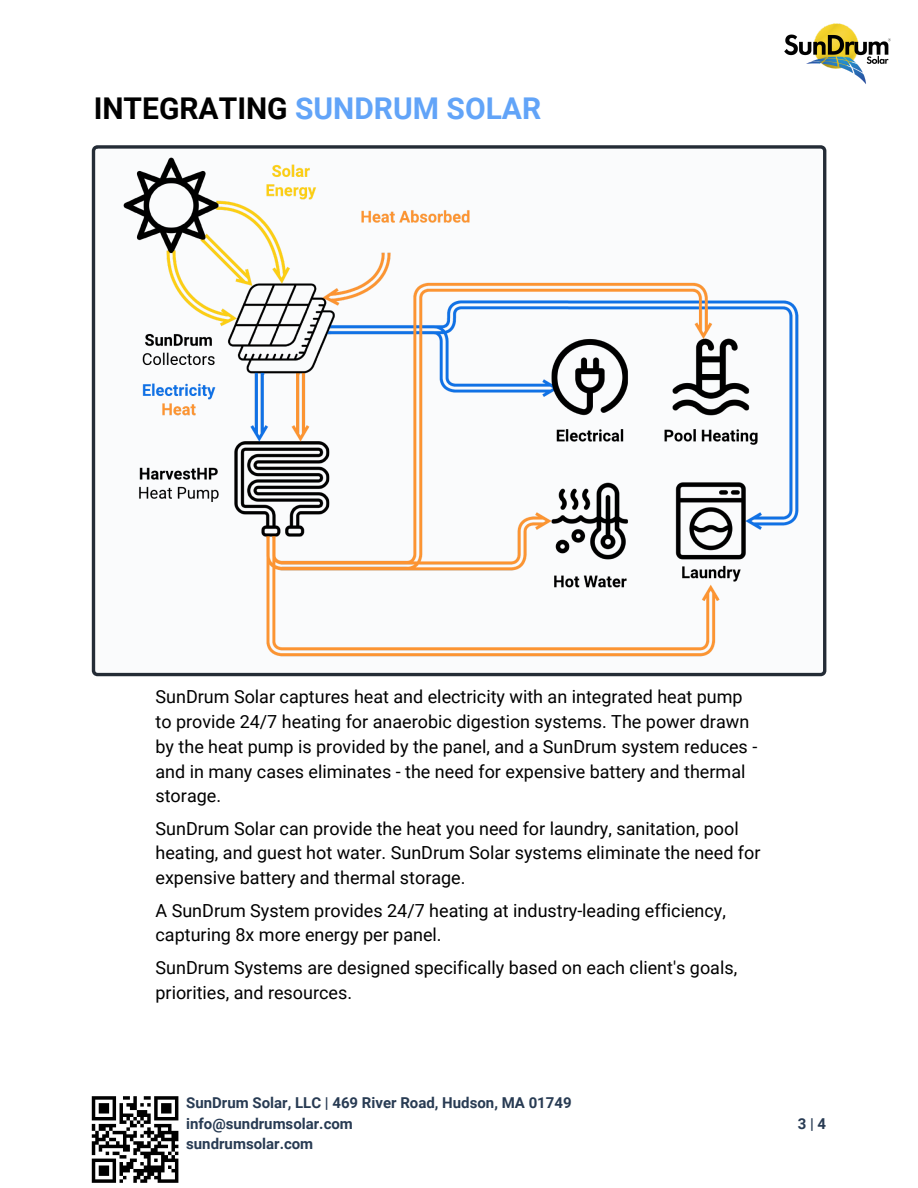
<style>
.page{position:relative;width:918px;height:1188px;background:#fff}
.page>*{position:absolute;margin:0;border:0;box-sizing:border-box;transform-origin:0 0}
.t1{font:700 30px "Roboto";color:#62a4f8}
.t2{font:18px/24.8px "Roboto";color:#000}
.t3{font:700 15px "Roboto";color:#283b53}
.s1{color:#000}
</style>
<div class="page">
<img style="left:784px;top:23px;width:107px;height:61px">
<img style="left:94px;top:145px;width:732px;height:528px">
<svg style="left:92px;top:1096px;width:86px;height:87px"></svg>
<svg style="left:158px;top:1179px;width:20px;height:4px"></svg>
<p class="t1" style="left:94px;top:91px;width:449px"><span class="s1">INTEGRATING</span> SUNDRUM SOLAR</p>
<p class="t2" style="left:156px;top:685px;width:603px">SunDrum Solar captures heat and electricity with an integrated heat pump to provide 24/7 heating for anaerobic digestion systems. The power drawn by the heat pump is provided by the panel, and a SunDrum system reduces - and in many cases eliminates - the need for expensive battery and thermal storage.</p>
<p class="t2" style="left:156px;top:816px;width:607px">SunDrum Solar can provide the heat you need for laundry, sanitation, pool heating, and guest hot water. SunDrum Solar systems eliminate the need for expensive battery and thermal storage.</p>
<p class="t2" style="left:156px;top:898px;width:572px">A SunDrum System provides 24/7 heating at industry-leading efficiency, capturing 8x more energy per panel.</p>
<p class="t2" style="left:156px;top:955px;width:583px">SunDrum Systems are designed specifically based on each client's goals, priorities, and resources.</p>
<p class="t3" style="left:186px;top:1094px;width:387px">SunDrum Solar, LLC | 469 River Road, Hudson, MA 01749</p>
<p class="t3" style="left:186px;top:1115px;width:168px">info@sundrumsolar.com</p>
<p class="t3" style="left:186px;top:1135px;width:129px">sundrumsolar.com</p>
<p class="t3" style="left:798px;top:1115px;width:30px">3|4</p>
</div>
